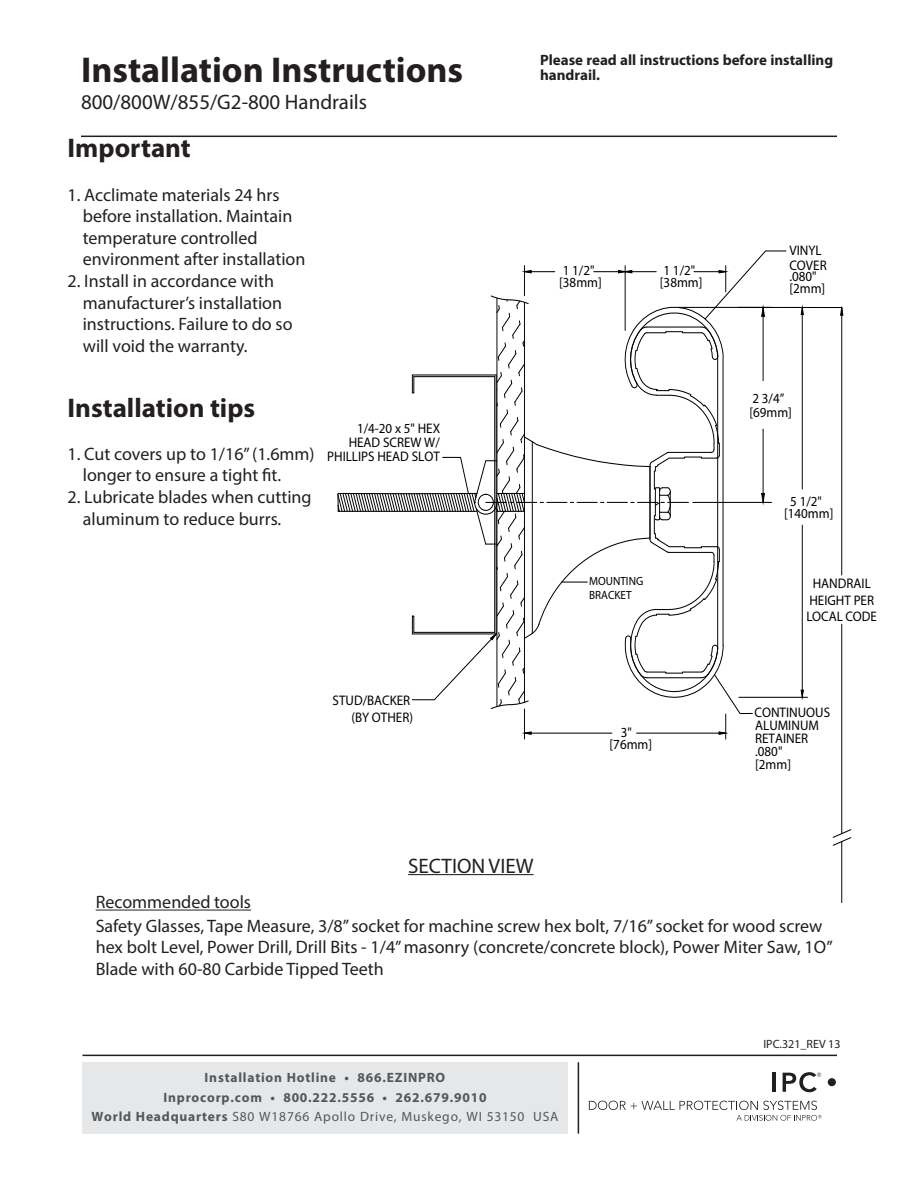
<style>
.page{position:relative;width:918px;height:1188px;background:#fff}
.page>*{position:absolute;margin:0;border:0;box-sizing:border-box;transform-origin:0 0}
.t1{font:700 36px "Myriad Pro";color:#231f20}
.t2{font:700 27px "Myriad Pro";color:#231f20}
.Subhead{font:21px "Myriad Pro";color:#231f20}
.t3{font:18px/21.6px "Myriad Pro";color:#231f20}
.Body_text{font:700 15px/15px "Myriad Pro";color:#231f20}
.t4{font:13.95px/13px "Myriad Pro";color:#000;scale:.94 1}
.t5{font:700 13.5px/19.5px "Myriad Pro";letter-spacing:.06em;color:#555659;text-align:center}
.t6{font:12px "Myriad Pro";color:#231f20}
.t7{font:11.85px/13.4px "Myriad Pro";color:#000;scale:.94 1}
.s1{font-weight:400}
</style>
<div class="page">
<hr style="left:81px;top:136px;width:756px;height:1px;background:#231f20">
<hr style="left:82px;top:1055px;width:755px;height:1px;background:#231f20">
<svg style="left:589px;top:1101px;width:232px;height:20px"></svg>
<hr style="left:773px;top:1073px;width:3px;height:19px;background:#231f20">
<div style="left:828px;top:1078px;width:8px;height:8px;background:#231f20;border-radius:50%"></div>
<svg style="left:783px;top:1072px;width:38px;height:20px"></svg>
<hr style="left:578px;top:1062px;width:1px;height:72px;background:#231f20">
<div style="left:82px;top:1063px;width:486px;height:71px;background:#e6e7e9"></div>
<hr style="left:739px;top:307px;width:103px;height:1px;background:#000">
<svg style="left:800px;top:308px;width:4px;height:7px"></svg>
<svg style="left:800px;top:689px;width:4px;height:8px"></svg>
<hr style="left:739px;top:697px;width:69px;height:1px;background:#000">
<hr style="left:802px;top:525px;width:1px;height:172px;background:#000">
<hr style="left:802px;top:307px;width:1px;height:182px;background:#000">
<svg style="left:840px;top:306px;width:4px;height:10px"></svg>
<hr style="left:841px;top:308px;width:1px;height:267px;background:#000">
<hr style="left:841px;top:842px;width:1px;height:60px;background:#000">
<hr style="left:841px;top:624px;width:1px;height:210px;background:#000">
<svg style="left:832px;top:829px;width:20px;height:17px"></svg>
<svg style="left:337px;top:250px;width:450px;height:489px"></svg>
<hr style="left:408px;top:874px;width:126px;height:1px;background:#231f20">
<hr style="left:96px;top:910px;width:155px;height:1px;background:#231f20">
<p class="t1" style="left:81px;top:46px;width:384px">Installation Instructions</p>
<p class="Subhead" style="left:81px;top:89px;width:288px">800/800W/855/G2-800 Handrails</p>
<p class="t2" style="left:68px;top:131px;width:125px">Important</p>
<p class="t3" style="left:68px;top:183px;width:214px">1. Acclimate materials 24 hrs</p>
<p class="t3" style="left:83px;top:205px;width:211px">before installation. Maintain</p>
<p class="t3" style="left:83px;top:227px;width:176px">temperature controlled</p>
<p class="t3" style="left:83px;top:248px;width:224px">environment after installation</p>
<p class="t3" style="left:68px;top:270px;width:208px">2. Install in accordance with</p>
<p class="t3" style="left:83px;top:291px;width:201px">manufacturer’s installation</p>
<p class="t3" style="left:83px;top:313px;width:211px">instructions. Failure to do so</p>
<p class="t3" style="left:83px;top:335px;width:166px">will void the warranty.</p>
<p class="t2" style="left:68px;top:390px;width:189px">Installation tips</p>
<p class="t3" style="left:68px;top:443px;width:249px">1. Cut covers up to 1/16” (1.6mm)</p>
<p class="t3" style="left:83px;top:464px;width:200px">longer to ensure a tight fit.</p>
<p class="t3" style="left:68px;top:486px;width:246px">2. Lubricate blades when cutting</p>
<p class="t3" style="left:83px;top:507px;width:200px">aluminum to reduce burrs.</p>
<p class="t4" style="left:327px;top:422px;width:122px;line-height:14px;text-align:right">1/4-20 x 5" HEX<br>HEAD SCREW W/<br>PHILLIPS HEAD SLOT</p>
<p class="t4" style="left:333px;top:692px;width:87px;line-height:16.6px;text-align:right">STUD/BACKER (BY OTHER)</p>
<p class="Body_text" style="left:540px;top:52px;width:295px">Please read all instructions before installing handrail.</p>
<p class="t4" style="left:563px;top:264px;width:35px">1 1/2"</p>
<p class="t4" style="left:664px;top:264px;width:35px">1 1/2"</p>
<p class="t4" style="left:559px;top:276px;width:47px">[38mm]</p>
<p class="t4" style="left:660px;top:276px;width:47px">[38mm]</p>
<p class="t7" style="left:589px;top:574px;width:59px">MOUNTING<br>BRACKET</p>
<p class="t4" style="left:610px;top:725px;width:47px;line-height:12.5px;text-indent:11px">3" [76mm]</p>
<p class="t4" style="left:789px;top:243px;width:41px;line-height:14.7px">VINYL<br>COVER</p>
<p class="t4" style="left:789px;top:270px;width:40px;line-height:11.6px">.080" [2mm]</p>
<p class="t4" style="left:752px;top:392px;width:35px">2 3/4”</p>
<p class="t4" style="left:749px;top:406px;width:47px">[69mm]</p>
<p class="t4" style="left:784px;top:495px;width:54px;line-height:12.5px;text-align:center">5 1/2" [140mm]</p>
<p class="t4" style="left:806px;top:575px;width:77px;line-height:16.6px;text-align:center">HANDRAIL<br>HEIGHT PER<br>LOCAL CODE</p>
<p class="t4" style="left:755px;top:706px;width:82px">CONTINUOUS<br>ALUMINUM<br>RETAINER .080"<br>[2mm]</p>
<p class="t3" style="left:96px;top:891px;width:157px">Recommended tools</p>
<p class="Subhead" style="left:408px;top:853px;width:127px">SECTION VIEW</p>
<p class="t3" style="left:96px;top:914px;width:739px">Safety Glasses, Tape Measure, 3/8” socket for machine screw hex bolt, 7/16” socket for wood screw hex bolt Level, Power Drill, Drill Bits - 1/4” masonry (concrete/concrete block), Power Miter Saw, 1O”<br>Blade with 60-80 Carbide Tipped Teeth</p>
<p class="t5" style="left:91px;top:1068px;width:469px">Installation Hotline • 866.EZINPRO<br>Inprocorp.com • 800.222.5556 • 262.679.9010<br>World Headquarters <span class="s1">S80 W18766 Apollo Drive, Muskego, WI 53150 USA</span></p>
<p class="t6" style="left:763px;top:1037px;width:79px">IPC.321_REV 13</p>
</div>
